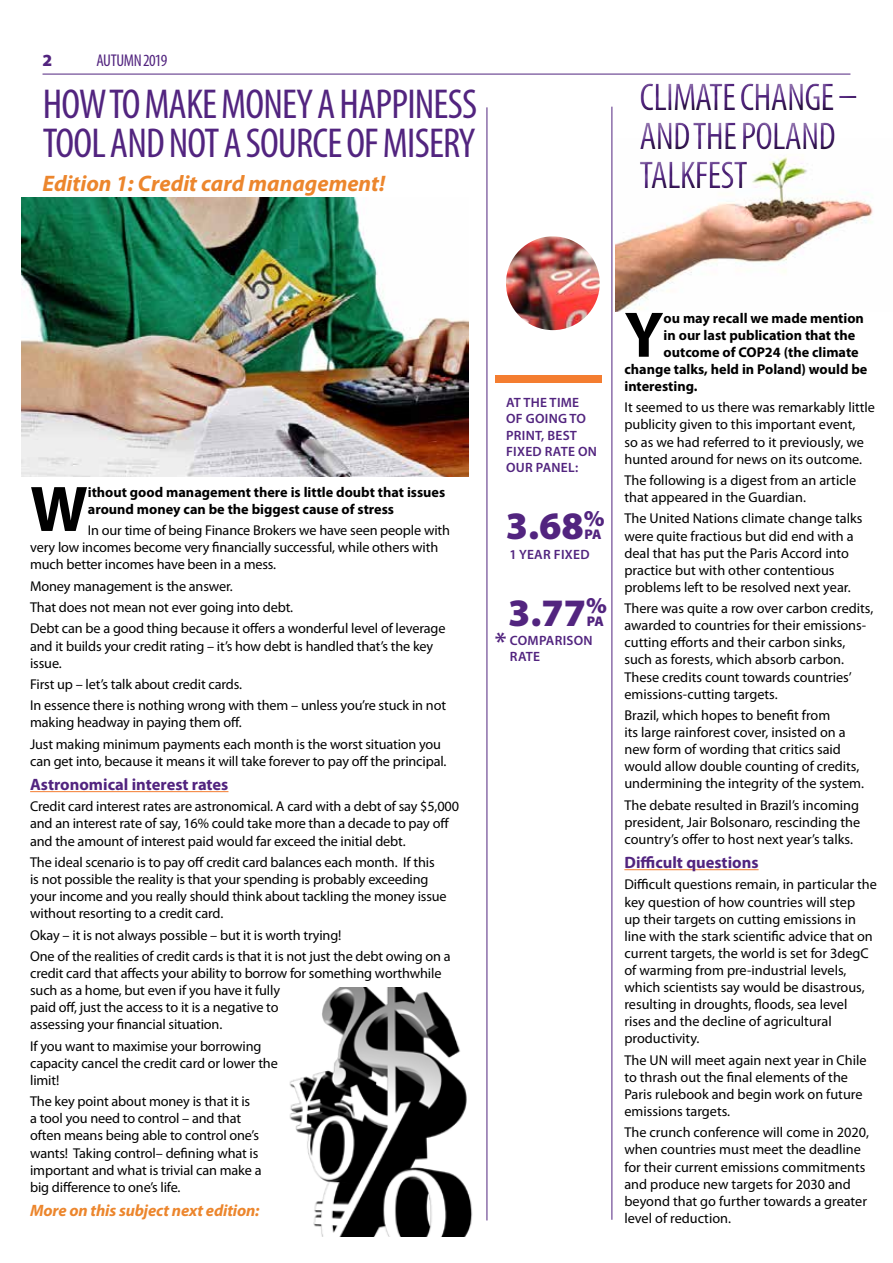
<style>
.page{position:relative;width:893px;height:1263px;background:#fff}
.page>*{position:absolute;margin:0;border:0;box-sizing:border-box;transform-origin:0 0}
.t1{font:700 64.95px "Myriad Pro";color:#000}
.t2{font:condensed 42px/39px "Myriad Pro";letter-spacing:-.02em;color:#52247f}
.t3{font:condensed 39px/39px "Myriad Pro";letter-spacing:-.02em;color:#52247f}
.t4{font:900 39px "Myriad Pro";color:#52247f}
.t5{font:600 27px "Myriad Pro";color:#52247f}
.t6{font:italic 700 22.5px "Myriad Pro";color:#ec862d}
.t7{font:condensed 17.1px "Myriad Pro";letter-spacing:-.03em;color:#52247f}
.t8{font:900 17.1px "Myriad Pro";color:#52247f}
.t9{font:700 16.5px "Myriad Pro";color:#52247f}
.t10{font:italic 700 16.5px "Myriad Pro";letter-spacing:-.01em;color:#ec862d}
.t11{font:14.25px/17.1px "Myriad Pro";letter-spacing:-.01em;color:#000}
.t12{font:700 14.25px/17.1px "Myriad Pro";color:#000}
.t13{font:900 13.95px "Myriad Pro";color:#52247f}
.t14{font:600 13.5px/16.2px "Myriad Pro";letter-spacing:.02em;color:#52247f}
</style>
<div class="page">
<img style="left:616px;top:199px;width:257px;height:113px">
<hr style="left:43px;top:74px;width:807px;height:1px;background:#52247f">
<hr style="left:487px;top:107px;width:1px;height:1113px;background:#52247f">
<hr style="left:611px;top:107px;width:1px;height:1113px;background:#52247f">
<img style="left:506px;top:236px;width:94px;height:94px;border-radius:47px">
<div style="left:496px;top:375px;width:106px;height:8px;background:#f47d30"></div>
<div style="left:629px;top:73px;width:236px;height:122px;background:#fff;opacity:.75"></div>
<div style="left:632px;top:76px;width:235px;height:123px;background:#000;opacity:.75"></div>
<hr style="left:624px;top:869px;width:135px;height:1px;background:#f47d30">
<hr style="left:30px;top:791px;width:198px;height:1px;background:#f47d30">
<img style="left:22px;top:198px;width:447px;height:278px">
<img style="left:289px;top:987px;width:184px;height:250px">
<p class="t8" style="left:43px;top:50px;width:11px">2</p>
<p class="t7" style="left:97px;top:50px;width:72px">AUTUMN 2019</p>
<h2 class="t2" style="left:43px;top:84px;width:436px">HOW TO MAKE MONEY A HAPPINESS<br>TOOL AND NOT A SOURCE OF MISERY</h2>
<h3 class="t6" style="left:43px;top:169px;width:344px">Edition 1: Credit card management!</h3>
<h3 class="t3" style="left:640px;top:77px;width:220px">CLIMATE CHANGE –<br>AND THE POLAND<br>TALKFEST</h3>
<h1 class="t1" style="left:30px;top:467px;width:59px">W</h1>
<p class="t12" style="left:88px;top:483px;width:359px">ithout good management there is little doubt that issues around money can be the biggest cause of stress</p>
<p class="t11" style="left:30px;top:522px;width:421px;text-indent:58px">In our time of being Finance Brokers we have seen people with very low incomes become very financially successful, while others with much better incomes have been in a mess.</p>
<p class="t11" style="left:30px;top:575px;width:417px;line-height:21.3px">Money management is the answer.<br>That does not mean not ever going into debt.<br>Debt can be a good thing because it offers a wonderful level of leverage</p>
<p class="t11" style="left:30px;top:637px;width:405px">and it builds your credit rating – it’s how debt is handled that’s the key issue.</p>
<p class="t11" style="left:30px;top:673px;width:417px;line-height:21.3px">First up – let’s talk about credit cards.<br>In essence there is nothing wrong with them – unless you’re stuck in not</p>
<p class="t11" style="left:30px;top:712px;width:413px;line-height:21.3px">making headway in paying them off.<br>Just making minimum payments each month is the worst situation you</p>
<p class="t11" style="left:30px;top:752px;width:418px">can get into, because it means it will take forever to pay off the principal.</p>
<p class="t9" style="left:30px;top:774px;width:200px">Astronomical interest rates</p>
<p class="t11" style="left:30px;top:798px;width:430px">Credit card interest rates are astronomical. A card with a debt of say $5,000 and an interest rate of say, 16% could take more than a decade to pay off and the amount of interest paid would far exceed the initial debt.</p>
<p class="t11" style="left:30px;top:853px;width:418px">The ideal scenario is to pay off credit card balances each month. If this is not possible the reality is that your spending is probably exceeding your income and you really should think about tackling the money issue without resorting to a credit card.</p>
<p class="t11" style="left:30px;top:924px;width:422px;line-height:21.3px">Okay – it is not always possible – but it is worth trying!<br>One of the realities of credit cards is that it is not just the debt owing on a</p>
<p class="t11" style="left:30px;top:964px;width:413px">credit card that affects your ability to borrow for something worthwhile such as a home, but even if you have it fully<br>paid off, just the access to it is a negative to<br>assessing your financial situation.</p>
<p class="t11" style="left:30px;top:1037px;width:249px">If you want to maximise your borrowing capacity cancel the credit card or lower the limit!</p>
<p class="t11" style="left:30px;top:1093px;width:233px">The key point about money is that it is<br>a tool you need to control – and that often means being able to control one’s wants! Taking control– defining what is important and what is trivial can make a big difference to one’s life.</p>
<p class="t10" style="left:30px;top:1199px;width:231px">More on this subject next edition:</p>
<p class="t14" style="left:506px;top:394px;width:92px">AT THE TIME<br>OF GOING TO<br>PRINT, BEST<br>FIXED RATE ON<br>OUR PANEL:</p>
<h3 class="t4" style="left:506px;top:503px;width:100px">3.68<sup>%</sup></h3>
<p class="t14" style="left:510px;top:546px;width:81px">1 YEAR FIXED</p>
<p class="t13" style="left:584px;top:526px;width:19px">PA</p>
<h3 class="t4" style="left:508px;top:591px;width:100px">3.77<sup>%</sup></h3>
<p class="t14" style="left:510px;top:631px;width:84px">COMPARISON<br>RATE</p>
<p class="t13" style="left:587px;top:613px;width:19px">PA</p>
<h3 class="t5" style="left:495px;top:625px;width:13px">*</h3>
<h1 class="t1" style="left:624px;top:292px;width:41px">Y</h1>
<p class="t12" style="left:664px;top:309px;width:202px">ou may recall we made mention</p>
<p class="t12" style="left:664px;top:326px;width:193px">in our last publication that the</p>
<p class="t12" style="left:664px;top:343px;width:197px">outcome of COP24 (the climate</p>
<p class="t12" style="left:624px;top:360px;width:245px">change talks, held in Poland) would be</p>
<p class="t12" style="left:624px;top:377px;width:75px">interesting.</p>
<p class="t11" style="left:624px;top:399px;width:252px">It seemed to us there was remarkably little publicity given to this important event,<br>so as we had referred to it previously, we hunted around for news on its outcome.</p>
<p class="t11" style="left:624px;top:471px;width:233px">The following is a digest from an article that appeared in the Guardian.</p>
<p class="t11" style="left:624px;top:510px;width:240px">The United Nations climate change talks were quite fractious but did end with a deal that has put the Paris Accord into practice but with other contentious problems left to be resolved next year.</p>
<p class="t11" style="left:624px;top:600px;width:250px">There was quite a row over carbon credits, awarded to countries for their emissions&shy;cutting efforts and their carbon sinks, such as forests, which absorb carbon.<br>These credits count towards countries’ emissions-cutting targets.</p>
<p class="t11" style="left:624px;top:706px;width:241px">Brazil, which hopes to benefit from<br>its large rainforest cover, insisted on a new form of wording that critics said would allow double counting of credits, undermining the integrity of the system.</p>
<p class="t11" style="left:624px;top:796px;width:237px;text-align:justify">The debate resulted in Brazil’s incoming president, Jair Bolsonaro, rescinding the country’s offer to host next year’s talks.</p>
<p class="t9" style="left:624px;top:852px;width:136px">Difficult questions</p>
<p class="t11" style="left:624px;top:876px;width:254px">Difficult questions remain, in particular the key question of how countries will step<br>up their targets on cutting emissions in line with the stark scientific advice that on current targets, the world is set for 3degC of warming from pre-industrial levels, which scientists say would be disastrous, resulting in droughts, floods, sea level rises and the decline of agricultural productivity.</p>
<p class="t11" style="left:624px;top:1051px;width:244px">The UN will meet again next year in Chile to thrash out the final elements of the Paris rulebook and begin work on future emissions targets.</p>
<p class="t11" style="left:624px;top:1124px;width:246px">The crunch conference will come in 2020, when countries must meet the deadline for their current emissions commitments and produce new targets for 2030 and beyond that go further towards a greater level of reduction.</p>
</div>
